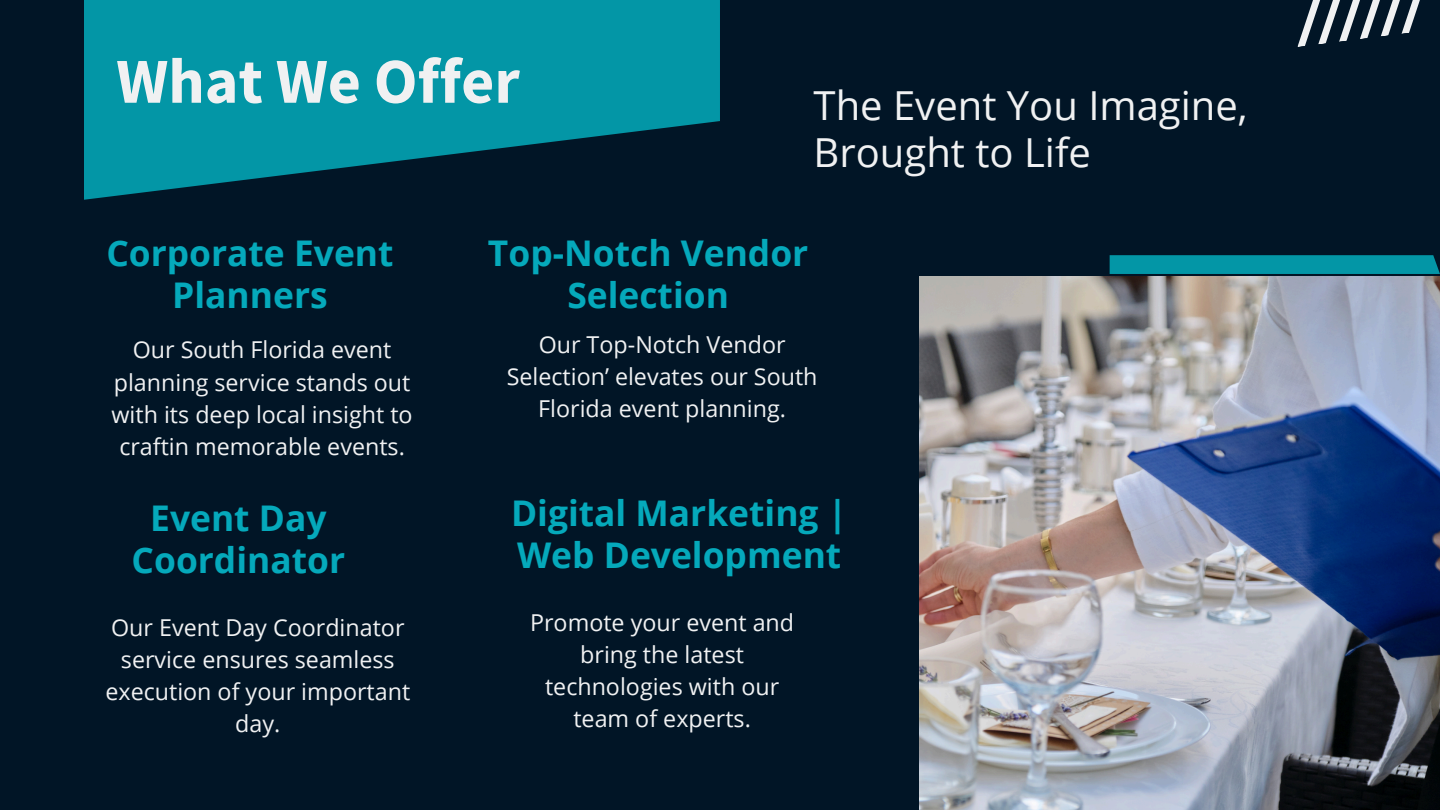
<style>
.page{position:relative;width:1440px;height:810px;background:#011526}
.page>*{position:absolute;margin:0;border:0;box-sizing:border-box;transform-origin:0 0}
.t1{font:700 64px "Source Sans Pro";color:#f0f1f2}
.t2{font:40px/47.2px "Open Sans";color:#f0f1f2}
.t3{font:700 35.4px/41.9px "Open Sans";color:#05a9bb;text-align:center}
.t4{font:23.3px/32.1px "Open Sans";color:#f0f1f2;text-align:center}
</style>
<div class="page">
<svg style="left:84px;top:0;width:636px;height:200px;fill:#0396a6"></svg>
<svg style="left:1297px;top:0;width:123px;height:47px"></svg>
<div style="left:1110px;top:255px;width:330px;height:19px;background:#0396a6"></div>
<img style="left:919px;top:276px;width:521px;height:534px">
<h2 class="t1" style="left:116px;top:40px;width:405px">What We Offer</h2>
<h1 class="t2" style="left:814px;top:81px;width:436px">The Event You Imagine,<br>Brought to Life</h1>
<h3 class="t3" style="left:106px;top:232px;width:289px">Corporate Event<br>Planners</h3>
<p class="t4" style="left:112px;top:333px;width:303px">Our South Florida event planning service stands out with its deep local insight to craftin memorable events.</p>
<h3 class="t3" style="left:132px;top:496px;width:215px">Event Day<br>Coordinator</h3>
<h3 class="t4" style="left:105px;top:611px;width:306px">Our Event Day Coordinator service ensures seamless execution of your important day.</h3>
<p class="t3" style="left:488px;top:232px;width:322px">Top-Notch Vendor<br>Selection</p>
<h3 class="t4" style="left:507px;top:328px;width:312px">Our Top-Notch Vendor<br>Selection’ elevates our South<br>Florida event planning.</h3>
<p class="t3" style="left:511px;top:491px;width:338px;text-align:left">Digital Marketing |<br>Web Development</p>
<p class="t4" style="left:530px;top:606px;width:266px">Promote your event and bring the latest technologies with our team of experts.</p>
</div>
